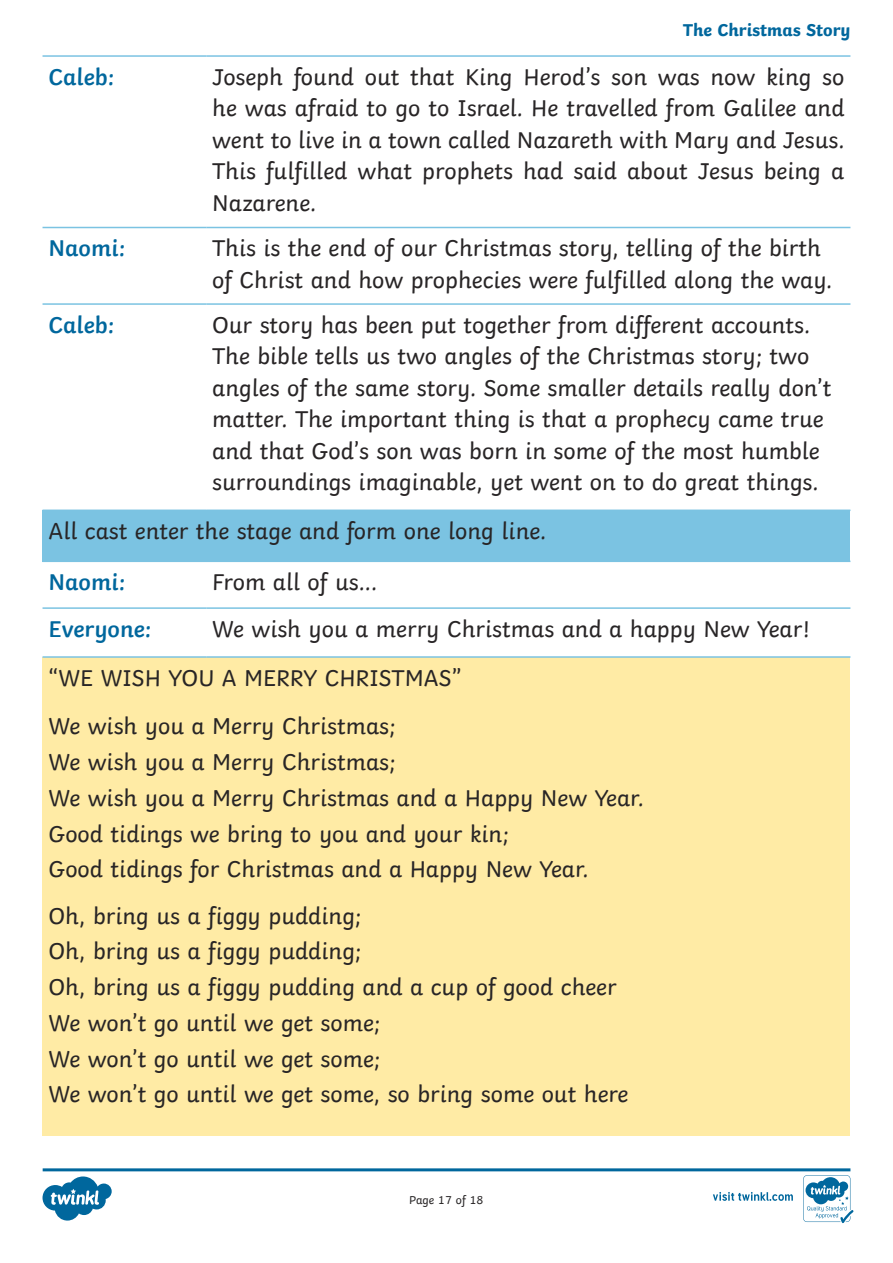
<style>
.page{position:relative;width:893px;height:1263px;background:#fff}
.page>*{position:absolute;margin:0;border:0;box-sizing:border-box;transform-origin:0 0}
.KS1_Body_Copy{font:24px/31.5px "Twinkl";color:#282526}
.Heading_4{font:24px "Twinkl";color:#282526}
.Heading_4-2{font:600 24px "Twinkl";color:#00679d}
.KS2_Body_Copy{font:700 18px "Twinkl";color:#00679d}
.t1{font:12px "Twinkl";color:#282526}
</style>
<div class="page">
<svg style="left:43px;top:228px;width:807px;height:335px"></svg>
<div style="left:43px;top:510px;width:807px;height:51px;background:#7bc3e2"></div>
<div style="left:43px;top:657px;width:807px;height:478px;background:#ffeba5"></div>
<hr style="left:43px;top:55px;width:163px;height:2px;background:#7bc3e2">
<hr style="left:206px;top:55px;width:644px;height:2px;background:#7bc3e2">
<hr style="left:43px;top:656px;width:163px;height:2px;background:#7bc3e2">
<hr style="left:206px;top:656px;width:644px;height:2px;background:#7bc3e2">
<hr style="left:43px;top:227px;width:163px;height:1px;background:#7bc3e2">
<hr style="left:206px;top:227px;width:644px;height:1px;background:#7bc3e2">
<hr style="left:43px;top:303px;width:163px;height:2px;background:#7bc3e2">
<hr style="left:206px;top:303px;width:644px;height:2px;background:#7bc3e2">
<hr style="left:43px;top:509px;width:163px;height:2px;background:#7bc3e2">
<hr style="left:206px;top:509px;width:644px;height:2px;background:#7bc3e2">
<hr style="left:43px;top:561px;width:163px;height:1px;background:#7bc3e2">
<hr style="left:206px;top:561px;width:644px;height:1px;background:#7bc3e2">
<hr style="left:43px;top:607px;width:163px;height:2px;background:#7bc3e2">
<hr style="left:206px;top:607px;width:644px;height:2px;background:#7bc3e2">
<svg style="left:43px;top:1168px;width:810px;height:55px"></svg>
<p class="KS2_Body_Copy" style="left:683px;top:15px;width:169px">The Christmas Story</p>
<p class="Heading_4-2" style="left:49px;top:58px;width:67px">Caleb:</p>
<p class="KS1_Body_Copy" style="left:212px;top:59px;width:634px;text-align:justify">Joseph found out that King Herod’s son was now king so he was afraid to go to Israel. He travelled from Galilee and went to live in a town called Nazareth with Mary and Jesus.<br>This fulfilled what prophets had said about Jesus being a Nazarene.</p>
<p class="Heading_4-2" style="left:49px;top:229px;width:78px">Naomi:</p>
<p class="KS1_Body_Copy" style="left:212px;top:230px;width:622px">This is the end of our Christmas story, telling of the birth of Christ and how prophecies were fulfilled along the way.</p>
<p class="Heading_4-2" style="left:49px;top:306px;width:67px">Caleb:</p>
<p class="KS1_Body_Copy" style="left:212px;top:307px;width:621px">Our story has been put together from different accounts.<br>The bible tells us two angles of the Christmas story; two angles of the same story. Some smaller details really don’t matter. The important thing is that a prophecy came true and that God’s son was born in some of the most humble surroundings imaginable, yet went on to do great things.</p>
<p class="KS1_Body_Copy" style="left:49px;top:513px;width:499px">All cast enter the stage and form one long line.</p>
<p class="Heading_4-2" style="left:49px;top:563px;width:78px">Naomi:</p>
<p class="KS1_Body_Copy" style="left:212px;top:564px;width:166px">From all of us...</p>
<p class="Heading_4-2" style="left:49px;top:610px;width:104px">Everyone:</p>
<p class="KS1_Body_Copy" style="left:212px;top:611px;width:600px">We wish you a merry Christmas and a happy New Year!</p>
<p class="KS1_Body_Copy" style="left:49px;top:660px;width:415px">“WE WISH YOU A MERRY CHRISTMAS”</p>
<p class="Heading_4" style="left:49px;top:708px;width:349px">We wish you a Merry Christmas;</p>
<p class="Heading_4" style="left:49px;top:743px;width:349px">We wish you a Merry Christmas;</p>
<p class="Heading_4" style="left:49px;top:779px;width:597px">We wish you a Merry Christmas and a Happy New Year.</p>
<p class="Heading_4" style="left:49px;top:815px;width:462px">Good tidings we bring to you and your kin;</p>
<p class="Heading_4" style="left:49px;top:851px;width:542px">Good tidings for Christmas and a Happy New Year.</p>
<p class="Heading_4" style="left:49px;top:897px;width:314px">Oh, bring us a figgy pudding;</p>
<p class="Heading_4" style="left:49px;top:933px;width:314px">Oh, bring us a figgy pudding;</p>
<p class="Heading_4" style="left:49px;top:968px;width:570px">Oh, bring us a figgy pudding and a cup of good cheer</p>
<p class="Heading_4" style="left:49px;top:1004px;width:333px">We won’t go until we get some;</p>
<p class="Heading_4" style="left:49px;top:1040px;width:333px">We won’t go until we get some;</p>
<p class="Heading_4" style="left:49px;top:1076px;width:581px">We won’t go until we get some, so bring some out here</p>
<p class="t1" style="left:409px;top:1191px;width:76px">Page 17 of 18</p>
</div>
